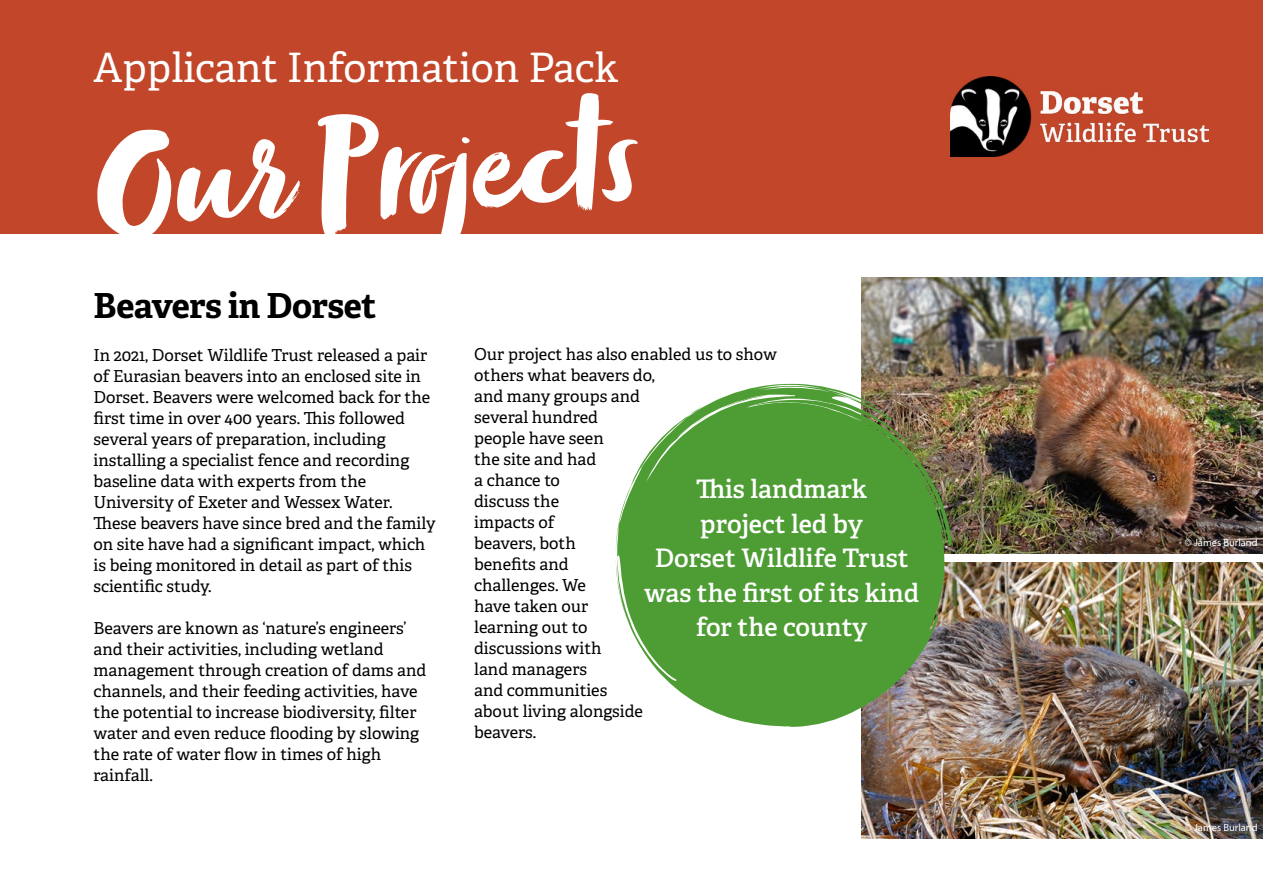
<style>
.page{position:relative;width:1263px;height:893px;background:#fff}
.page>*{position:absolute;margin:0;border:0;box-sizing:border-box;transform-origin:0 0}
.t1{font:162px "Zooja Pro";color:#fff}
.t2{font:40.5px "Adelle";color:#fff}
.t3{font:700 34.5px "Adelle";letter-spacing:-.015em;color:#000}
.t4{font:600 25.5px/34.5px "Adelle";color:#fff;text-align:center}
.t5{font:16.5px/21px "Adelle";color:#000}
.t6{font:10.5px "Myriad Pro";color:#fff}
</style>
<div class="page">
<div style="left:0;top:0;width:1263px;height:234px;background:#c24629"></div>
<img style="left:950px;top:76px;width:259px;height:81px">
<img style="left:861px;top:277px;width:402px;height:277px">
<img style="left:861px;top:563px;width:402px;height:276px">
<svg style="left:631px;top:383px;width:316px;height:344px;background:#6da757"></svg>
<svg style="left:715px;top:395px;width:237px;height:151px;background:#58963b"></svg>
<svg style="left:616px;top:407px;width:86px;height:222px"></svg>
<h2 class="t2" style="left:94px;top:42px;width:526px">Applicant Information Pack</h2>
<h1 class="t1" style="left:88px;top:88px;width:543px;rotate:-3deg">Our Projects</h1>
<h3 class="t3" style="left:94px;top:284px;width:285px">Beavers in Dorset</h3>
<p class="t5" style="left:94px;top:345px;width:344px">In 2021, Dorset Wildlife Trust released a pair of Eurasian beavers into an enclosed site in Dorset. Beavers were welcomed back for the first time in over 400 years. This followed several years of preparation, including installing a specialist fence and recording baseline data with experts from the University of Exeter and Wessex Water.<br>These beavers have since bred and the family on site have had a significant impact, which is being monitored in detail as part of this scientific study.</p>
<p class="t5" style="left:94px;top:618px;width:334px">Beavers are known as ‘nature’s engineers’ and their activities, including wetland management through creation of dams and channels, and their feeding activities, have the potential to increase biodiversity, filter water and even reduce flooding by slowing the rate of water flow in times of high rainfall.</p>
<p class="t5" style="left:474px;top:344px;width:304px">Our project has also enabled us to show others what beavers do,<br>and many groups and<br>several hundred<br>people have seen<br>the site and had<br>a chance to<br>discuss the<br>impacts of<br>beavers, both<br>benefits and<br>challenges. We<br>have taken our<br>learning out to<br>discussions with<br>land managers<br>and communities<br>about living alongside<br>beavers.</p>
<h3 class="t4" style="left:644px;top:472px;width:277px">This landmark<br>project led by<br>Dorset Wildlife Trust was the first of its kind for the county</h3>
<p class="t6" style="left:1185px;top:536px;width:74px">© James Burland</p>
<p class="t6" style="left:1185px;top:821px;width:74px">© James Burland</p>
</div>
